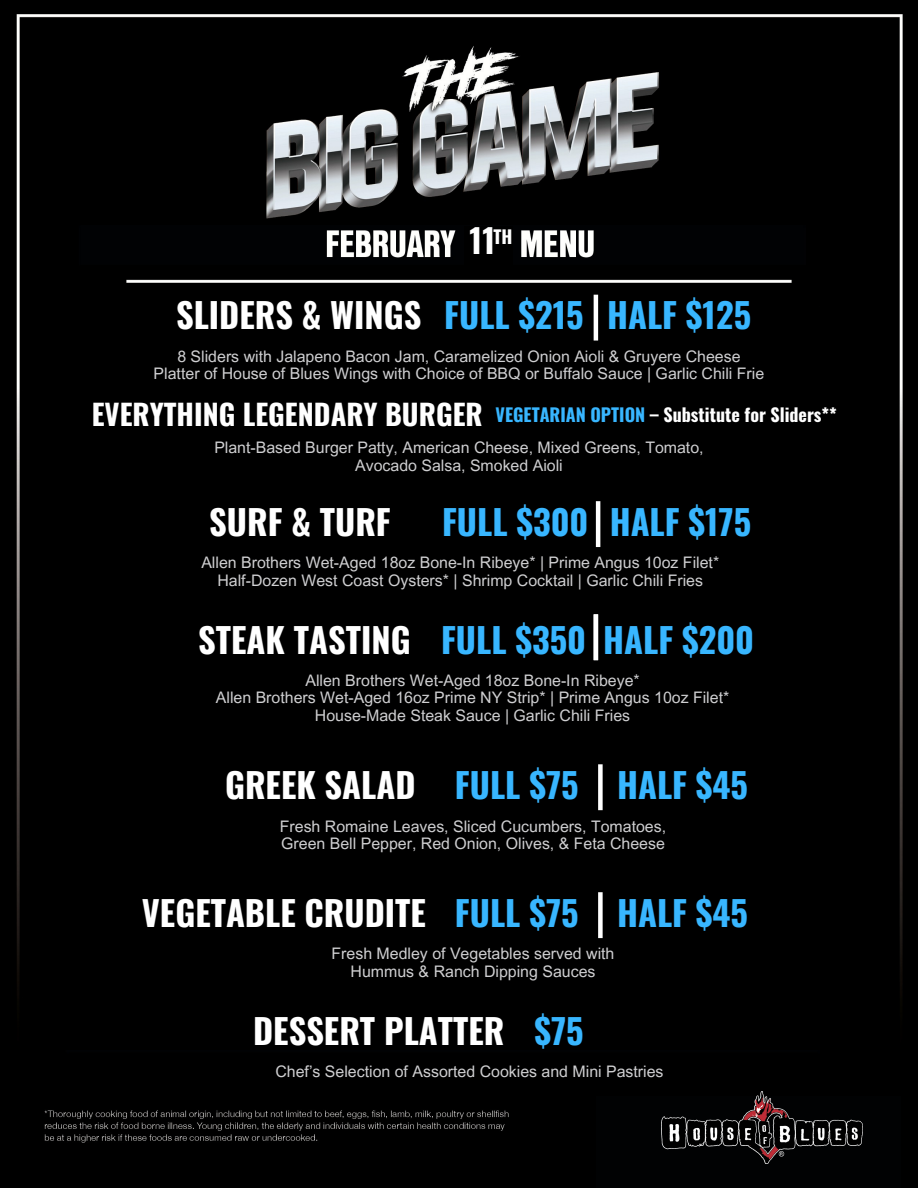
<style>
.page{position:relative;width:918px;height:1188px;background:#fff}
.page>*{position:absolute;margin:0;border:0;box-sizing:border-box;transform-origin:0 0}
.t1{font:700 34.35px "Oswald";color:#38b6ff}
.t2{font:700 34.35px "Oswald";color:#fff}
.t3{font:700 33px "Oswald";color:#fff}
.t4{font:700 28.65px "Oswald";color:#fff}
.t5{font:700 18px "Oswald";color:#fff}
.t6{font:15.9px "Arial MT Pro";color:#cfcfd1}
.s1{color:#38b6ff}
</style>
<div class="page">
<img style="left:0;top:0;width:918px;height:1188px">
<div style="left:47px;top:308px;width:824px;height:742px;background:#000"></div>
<div style="left:596px;top:1096px;width:304px;height:92px;background:#010203"></div>
<img style="left:661px;top:1091px;width:202px;height:72px">
<hr style="left:594px;top:614px;width:4px;height:46px;background:#fff">
<hr style="left:596px;top:501px;width:4px;height:46px;background:#fff">
<div style="left:598px;top:764px;width:5px;height:46px;background:#fff"></div>
<div style="left:598px;top:892px;width:5px;height:46px;background:#fff"></div>
<hr style="left:594px;top:295px;width:4px;height:46px;background:#fff">
<div style="left:464px;top:226px;width:48px;height:50px;background:#000"></div>
<p class="t3" style="left:470px;top:214px;width:27px">11</p>
<p class="t5" style="left:493px;top:223px;width:20px">TH</p>
<p class="t2" style="left:176px;top:288px;width:247px">SLIDERS &amp; WINGS</p>
<p class="t1" style="left:444px;top:288px;width:141px">FULL $215</p>
<p class="t1" style="left:607px;top:288px;width:146px">HALF $125</p>
<p class="t6" style="left:177px;top:350px;width:565px">8 Sliders with Jalapeno Bacon Jam, Caramelized Onion Aioli &amp; Gruyere Cheese</p>
<p class="t6" style="left:154px;top:367px;width:612px">Platter of House of Blues Wings with Choice of BBQ or Buffalo Sauce | Garlic Chili Frie</p>
<p class="t4" style="left:92px;top:392px;width:392px">EVERYTHING LEGENDARY BURGER</p>
<p class="t5" style="left:496px;top:400px;width:343px"><span class="s1">VEGETARIAN OPTION</span> – Substitute for Sliders**</p>
<p class="t6" style="left:214px;top:441px;width:491px">Plant-Based Burger Patty, American Cheese, Mixed Greens, Tomato,</p>
<p class="t6" style="left:355px;top:459px;width:209px">Avocado Salsa, Smoked Aioli</p>
<p class="t2" style="left:209px;top:495px;width:183px">SURF &amp; TURF</p>
<p class="t1" style="left:442px;top:495px;width:148px">FULL $300</p>
<p class="t1" style="left:610px;top:495px;width:143px">HALF $175</p>
<p class="t6" style="left:201px;top:557px;width:519px">Allen Brothers Wet-Aged 18oz Bone-In Ribeye* | Prime Angus 10oz Filet*</p>
<p class="t6" style="left:217px;top:574px;width:487px">Half-Dozen West Coast Oysters* | Shrimp Cocktail | Garlic Chili Fries</p>
<p class="t2" style="left:198px;top:613px;width:214px">STEAK TASTING</p>
<p class="t1" style="left:441px;top:613px;width:147px">FULL $350</p>
<p class="t1" style="left:603px;top:613px;width:152px">HALF $200</p>
<p class="t6" style="left:305px;top:675px;width:336px">Allen Brothers Wet-Aged 18oz Bone-In Ribeye*</p>
<p class="t6" style="left:216px;top:692px;width:515px">Allen Brothers Wet-Aged 16oz Prime NY Strip* | Prime Angus 10oz Filet*</p>
<p class="t6" style="left:315px;top:709px;width:317px">House-Made Steak Sauce | Garlic Chili Fries</p>
<p class="t2" style="left:225px;top:758px;width:192px">GREEK SALAD</p>
<p class="t1" style="left:455px;top:758px;width:125px">FULL $75</p>
<p class="t1" style="left:617px;top:758px;width:133px">HALF $45</p>
<p class="t6" style="left:280px;top:820px;width:388px">Fresh Romaine Leaves, Sliced Cucumbers, Tomatoes,</p>
<p class="t6" style="left:281px;top:837px;width:385px">Green Bell Pepper, Red Onion, Olives, &amp; Feta Cheese</p>
<p class="t2" style="left:142px;top:886px;width:285px">VEGETABLE CRUDITE</p>
<p class="t1" style="left:455px;top:886px;width:125px">FULL $75</p>
<p class="t1" style="left:617px;top:886px;width:133px">HALF $45</p>
<p class="t6" style="left:332px;top:948px;width:284px">Fresh Medley of Vegetables served with</p>
<p class="t6" style="left:351px;top:965px;width:246px">Hummus &amp; Ranch Dipping Sauces</p>
<p class="t2" style="left:253px;top:1004px;width:253px">DESSERT PLATTER</p>
<p class="t1" style="left:535px;top:1004px;width:51px">$75</p>
<p class="t6" style="left:275px;top:1066px;width:390px">Chef’s Selection of Assorted Cookies and Mini Pastries</p>
</div>
